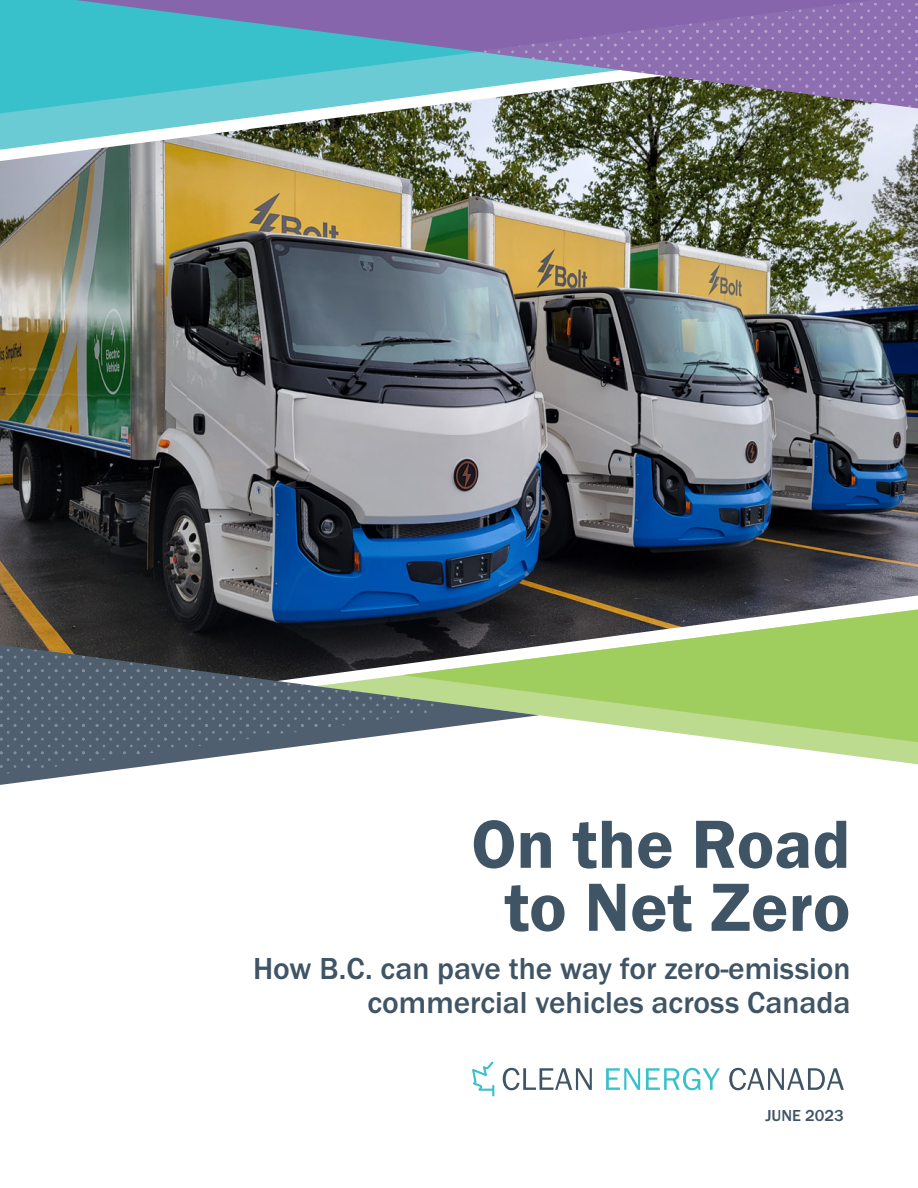
<style>
.page{position:relative;width:918px;height:1188px;background:#fff}
.page>*{position:absolute;margin:0;border:0;box-sizing:border-box;transform-origin:0 0}
.t1{font:70.5px/63px "Franklin Gothic URW Dem";color:#3f5465;text-align:center}
.t2{font:500 31.5px/34.5px "Franklin Gothic URW";color:#3f5465;text-align:right}
.t3{font:500 16.5px "Franklin Gothic URW";color:#3f5465}
</style>
<div class="page">
<img style="left:0;top:161px;width:918px;height:484px">
<img style="left:1px;top:150px;width:917px;height:11px">
<img style="left:0;top:108px;width:918px;height:42px">
<svg style="left:0;top:0;width:882px;height:113px;background:#53b9bd"></svg>
<svg style="left:76px;top:0;width:88px;height:108px;background:#41bdca"></svg>
<svg style="left:164px;top:0;width:754px;height:108px;background:#67a8c5"></svg>
<svg style="left:484px;top:3px;width:434px;height:105px;background:#8978a5"></svg>
<svg style="left:315px;top:610px;width:603px;height:154px"></svg>
<svg style="left:402px;top:610px;width:516px;height:132px;background:#9cba70"></svg>
<svg style="left:0;top:645px;width:539px;height:139px"></svg>
<svg style="left:455px;top:649px;width:84px;height:60px"></svg>
<svg style="left:0;top:649px;width:434px;height:126px"></svg>
<svg style="left:646px;top:1068px;width:74px;height:22px"></svg>
<svg style="left:503px;top:1068px;width:89px;height:22px"></svg>
<svg style="left:729px;top:1068px;width:115px;height:22px"></svg>
<svg style="left:472px;top:1062px;width:22px;height:35px"></svg>
<svg style="left:606px;top:1068px;width:34px;height:22px"></svg>
<p class="t1" style="left:471px;top:812px;width:381px">On the Road to Net Zero</p>
<p class="t2" style="left:253px;top:951px;width:599px">How B.C. can pave the way for zero-emission commercial vehicles across Canada</p>
<p class="t3" style="left:765px;top:1105px;width:80px">JUNE 2023</p>
</div>
